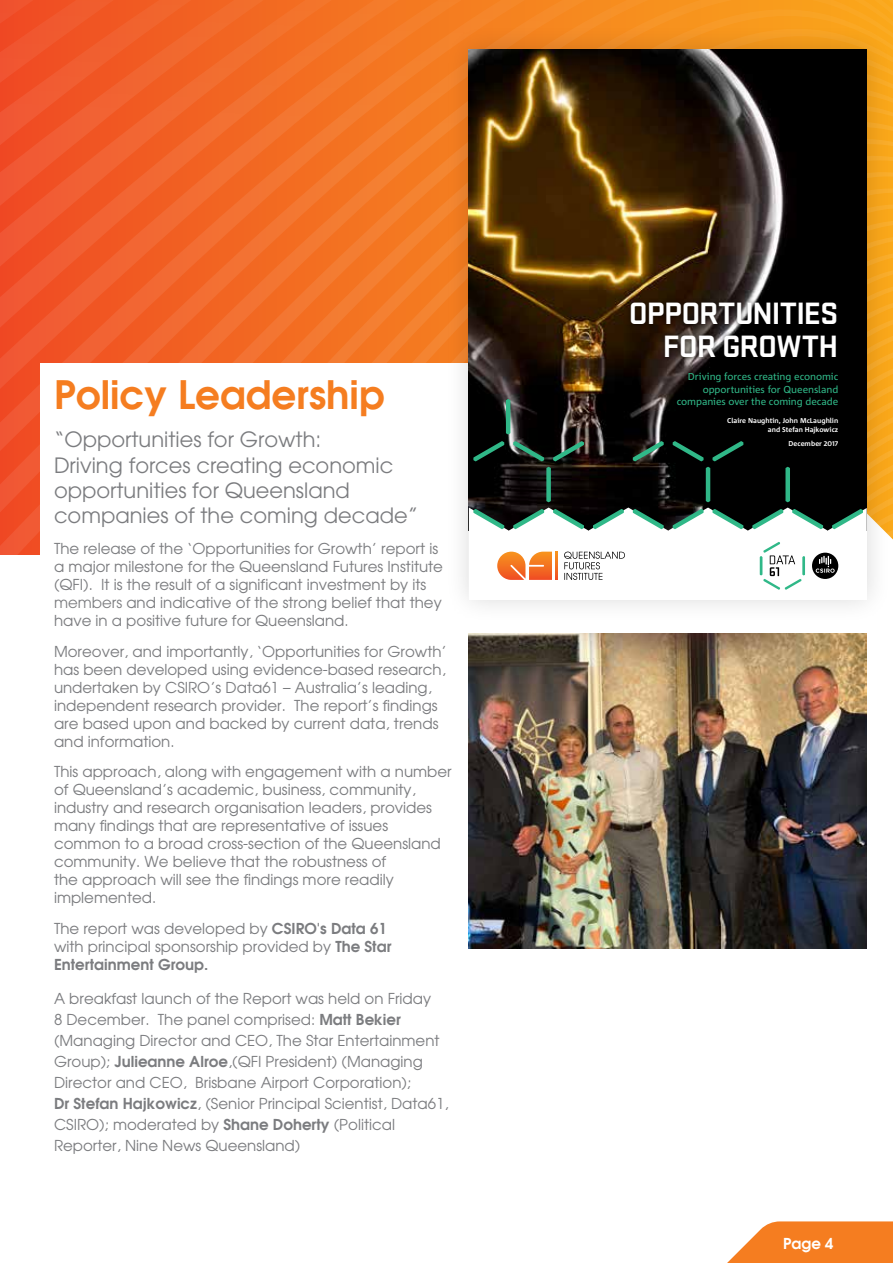
<style>
.page{position:relative;width:893px;height:1263px;background:#fff}
.page>*{position:absolute;margin:0;border:0;box-sizing:border-box;transform-origin:0 0}
.t1{font:600 39px "Avant Garde";color:#f57d20}
.t2{font:700 32.1px/32.1px "Stratum 2";letter-spacing:-.02em;color:#fff;text-align:right}
.t3{font:21px/25.2px "Avant Garde CE";color:#7b7c7f}
.t4{font:15px/18px "Avant Garde";color:#7b7c7f}
.t5{font:600 15px "Avant Garde";color:#fff}
.t6{font:10.05px/12.8px "Corpid C1";letter-spacing:-.01em;color:#30b888;text-align:right}
.t7{font:700 7.05px/8.7px "Corpid C1";color:#fff;text-align:right}
.s1{font-weight:600}
</style>
<div class="page">
<svg style="left:0;top:350px;width:893px;height:77px;background:#f16129"></svg>
<svg style="left:0;top:277px;width:893px;height:73px;background:#f26828"></svg>
<svg style="left:0;top:201px;width:893px;height:76px;background:#f26829"></svg>
<svg style="left:0;top:128px;width:893px;height:73px;background:#f26829"></svg>
<svg style="left:0;top:57px;width:893px;height:71px;background:#f26828"></svg>
<svg style="left:0;top:15px;width:893px;height:42px;background:#f26f25"></svg>
<svg style="left:0;top:0;width:893px;height:15px;background:#f47d23"></svg>
<svg style="left:727px;top:1221px;width:166px;height:42px;background:#f68e3e"></svg>
<div style="left:40px;top:363px;width:429px;height:491px;background:#fff"></div>
<img style="left:469px;top:634px;width:398px;height:315px">
<div style="left:444px;top:24px;width:448px;height:600px;background:#000;opacity:.15"></div>
<img style="left:469px;top:49px;width:398px;height:343px">
<svg style="left:469px;top:392px;width:424px;height:208px"></svg>
<div style="left:626px;top:298px;width:215px;height:64px;background:#000;opacity:.55"></div>
<h1 class="t1" style="left:54px;top:369px;width:332px">Policy Leadership</h1>
<h3 class="t3" style="left:54px;top:427px;width:366px">“Opportunities for Growth:<br>Driving forces creating economic opportunities for Queensland companies of the coming decade”</h3>
<p class="t4" style="left:54px;top:539px;width:391px">The release of the ‘Opportunities for Growth’ report is a major milestone for the Queensland Futures Institute (QFI). It is the result of a significant investment by its members and indicative of the strong belief that they have in a positive future for Queensland.</p>
<p class="t4" style="left:54px;top:642px;width:394px">Moreover, and importantly, ‘Opportunities for Growth’ has been developed using evidence-based research, undertaken by CSIRO’s Data61 – Australia’s leading, independent research provider. The report’s findings are based upon and backed by current data, trends and information.</p>
<p class="t4" style="left:54px;top:763px;width:399px">This approach, along with engagement with a number of Queensland’s academic, business, community, industry and research organisation leaders, provides many findings that are representative of issues common to a broad cross-section of the Queensland community. We believe that the robustness of<br>the approach will see the findings more readily implemented.</p>
<p class="t4" style="left:54px;top:919px;width:339px">The report was developed by <span class="s1">CSIRO's Data 61 </span>with principal sponsorship provided by <span class="s1">The Star<br>Entertainment Group.</span></p>
<p class="t4" style="left:54px;top:988px;width:396px;line-height:21px">A breakfast launch of the Report was held on Friday<br>8 December. The panel comprised: <span class="s1">Matt Bekier </span>(Managing Director and CEO, The Star Entertainment Group); <span class="s1">Julieanne Alroe</span>,(QFI President) (Managing Director and CEO, Brisbane Airport Corporation);<br><span class="s1">Dr Stefan Hajkowicz</span>, (Senior Principal Scientist, Data61, CSIRO); moderated by <span class="s1">Shane Doherty</span> (Political Reporter, Nine News Queensland)</p>
<h2 class="t2" style="left:629px;top:298px;width:211px">OPPORTUNITIES<br>FOR GROWTH</h2>
<p class="t6" style="left:677px;top:370px;width:163px">Driving forces creating economic opportunities for Queensland companies over the coming decade</p>
<p class="t7" style="left:727px;top:416px;width:113px">Claire Naughtin, John McLaughlin and Stefan Hajkowicz</p>
<p class="t7" style="left:788px;top:439px;width:51px">December 2017</p>
<p class="t5" style="left:783px;top:1233px;width:52px">Page 4</p>
</div>
